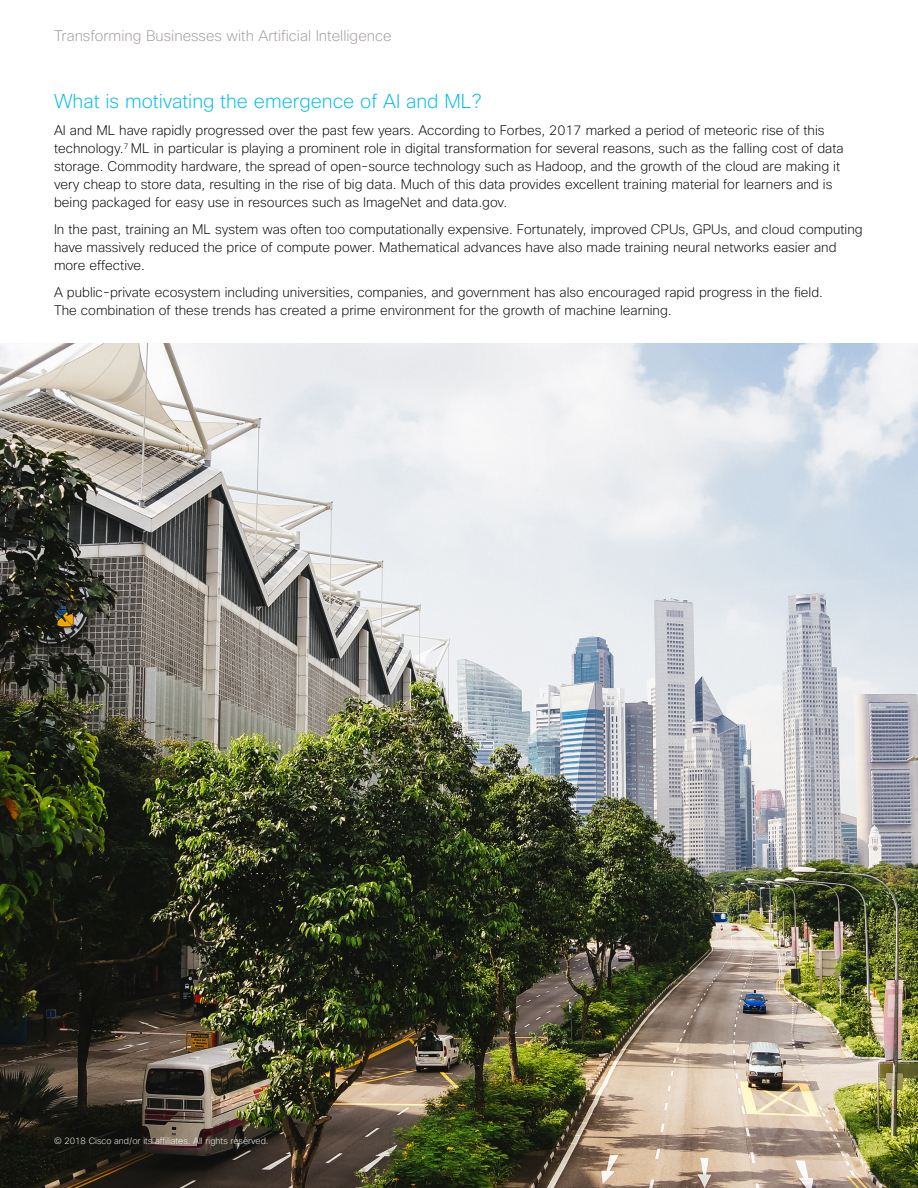
<style>
.page{position:relative;width:918px;height:1188px;background:#fff}
.page>*{position:absolute;margin:0;border:0;box-sizing:border-box;transform-origin:0 0}
.Header_2{font:200 19.5px "Cisco Sans";color:#00bceb}
.t1{font:200 15px "Cisco Sans";color:#a29b9a}
.Body{font:200 13.5px/18px "Cisco Sans";color:#000}
.t2{font:200 9px "Cisco Sans";color:#fff}
</style>
<div class="page">
<img style="left:0;top:344px;width:918px;height:844px">
<p class="t1" style="left:54px;top:26px;width:339px">Transforming Businesses with Artificial Intelligence</p>
<p class="Header_2" style="left:54px;top:89px;width:429px">What is motivating the emergence of AI and ML?</p>
<p class="Body" style="left:54px;top:122px;width:791px">AI and ML have rapidly progressed over the past few years. According to Forbes, 2017 marked a period of meteoric rise of this technology.<sup>7</sup> ML in particular is playing a prominent role in digital transformation for several reasons, such as the falling cost of data storage. Commodity hardware, the spread of open-source technology such as Hadoop, and the growth of the cloud are making it very cheap to store data, resulting in the rise of big data. Much of this data provides excellent training material for learners and is being packaged for easy use in resources such as ImageNet and data.gov.</p>
<p class="Body" style="left:54px;top:221px;width:810px">In the past, training an ML system was often too computationally expensive. Fortunately, improved CPUs, GPUs, and cloud computing have massively reduced the price of compute power. Mathematical advances have also made training neural networks easier and more effective.</p>
<p class="Body" style="left:54px;top:284px;width:771px">A public-private ecosystem including universities, companies, and government has also encouraged rapid progress in the field.<br>The combination of these trends has created a prime environment for the growth of machine learning.</p>
<p class="t2" style="left:54px;top:1135px;width:216px">© 2018 Cisco and/or its affiliates. All rights reserved.</p>
<p class="t2" style="left:859px;top:1135px;width:7px">6</p>
</div>
